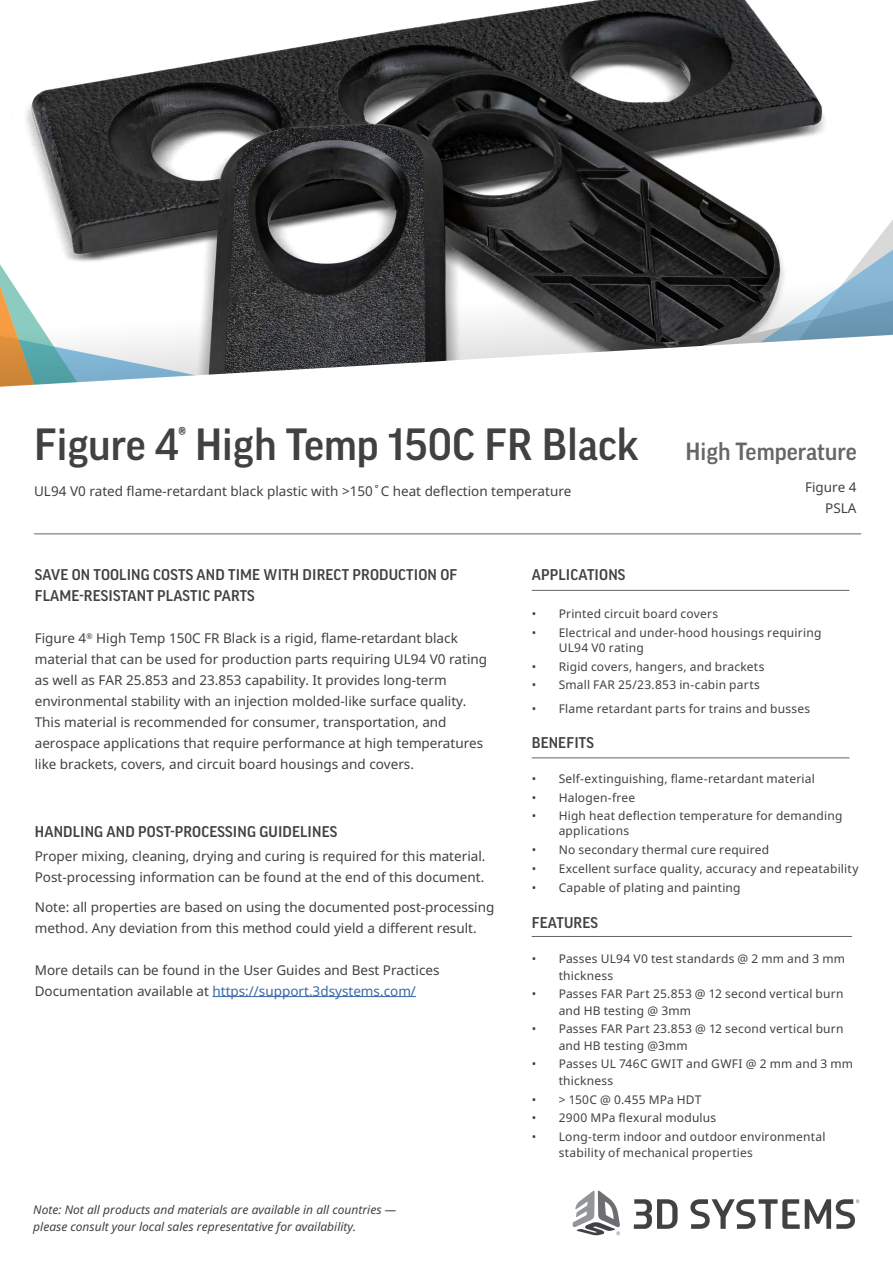
<style>
.page{position:relative;width:893px;height:1263px;background:#fff}
.page>*{position:absolute;margin:0;border:0;box-sizing:border-box;transform-origin:0 0}
.t1{font:500 43.5px "Good Pro";color:#414042}
.t2{font:500 24px "Good Pro";color:#666}
.t3{font:500 15px "Good Pro";letter-spacing:.01em;color:#414042}
.t4{font:13.5px/21px "Noto Sans";color:#414042}
.t5{font:12px/16.5px "Noto Sans";letter-spacing:.02em;color:#414042}
.t6{font:italic 12px/16.5px "Noto Sans";color:#414042}
.s1{color:#3a68a5}
</style>
<div class="page">
<img style="left:26px;top:0;width:799px;height:254px">
<svg style="left:26px;top:239px;width:192px;height:15px"></svg>
<svg style="left:690px;top:184px;width:203px;height:70px"></svg>
<hr style="left:34px;top:534px;width:827px;height:1px;background:#636466">
<svg style="left:634px;top:1199px;width:43px;height:30px"></svg>
<svg style="left:690px;top:1199px;width:169px;height:30px"></svg>
<svg style="left:573px;top:1191px;width:47px;height:44px"></svg>
<svg style="left:0;top:254px;width:893px;height:133px"></svg>
<hr style="left:532px;top:590px;width:317px;height:1px;background:#636466">
<hr style="left:212px;top:996px;width:204px;height:1px;background:#3a68a5">
<hr style="left:532px;top:758px;width:317px;height:1px;background:#636466">
<hr style="left:532px;top:936px;width:320px;height:1px;background:#636466">
<h1 class="t1" style="left:34px;top:419px;width:606px">Figure 4<sup>®</sup> High Temp 150C FR Black</h1>
<h2 class="t2" style="left:685px;top:437px;width:173px">High Temperature</h2>
<p class="t4" style="left:34px;top:480px;width:539px">UL94 V0 rated flame-retardant black plastic with &gt;150˚C heat deflection temperature</p>
<p class="t4" style="left:805px;top:476px;width:53px;text-align:right">Figure 4<br>PSLA</p>
<p class="t3" style="left:35px;top:566px;width:424px">SAVE ON TOOLING COSTS AND TIME WITH DIRECT PRODUCTION OF</p>
<p class="t3" style="left:532px;top:566px;width:95px">APPLICATIONS</p>
<p class="t3" style="left:35px;top:587px;width:221px">FLAME-RESISTANT PLASTIC PARTS</p>
<p class="t4" style="left:35px;top:627px;width:454px">Figure 4<sup>®</sup> High Temp 150C FR Black is a rigid, flame-retardant black material that can be used for production parts requiring UL94 V0 rating as well as FAR 25.853 and 23.853 capability. It provides long-term environmental stability with an injection molded-like surface quality.<br>This material is recommended for consumer, transportation, and aerospace applications that require performance at high temperatures like brackets, covers, and circuit board housings and covers.</p>
<p class="t5" style="left:532px;top:605px;width:188px">• Printed circuit board covers</p>
<p class="t5" style="left:559px;top:625px;width:264px;line-height:15px;text-indent:-27px">• Electrical and under-hood housings requiring<br>UL94 V0 rating</p>
<p class="t5" style="left:532px;top:658px;width:234px">• Rigid covers, hangers, and brackets</p>
<p class="t5" style="left:532px;top:676px;width:230px">• Small FAR 25/23.853 in-cabin parts</p>
<p class="t5" style="left:532px;top:700px;width:280px">• Flame retardant parts for trains and busses</p>
<p class="t3" style="left:532px;top:734px;width:64px">BENEFITS</p>
<p class="t5" style="left:532px;top:770px;width:285px">• Self-extinguishing, flame-retardant material</p>
<p class="t5" style="left:532px;top:789px;width:105px">• Halogen-free</p>
<p class="t5" style="left:559px;top:808px;width:285px;line-height:15px;text-indent:-27px">• High heat deflection temperature for demanding applications</p>
<p class="t5" style="left:532px;top:841px;width:239px">• No secondary thermal cure required</p>
<p class="t5" style="left:532px;top:860px;width:328px">• Excellent surface quality, accuracy and repeatability</p>
<p class="t5" style="left:532px;top:879px;width:210px">• Capable of plating and painting</p>
<p class="t3" style="left:35px;top:823px;width:304px">HANDLING AND POST-PROCESSING GUIDELINES</p>
<p class="t4" style="left:35px;top:845px;width:452px">Proper mixing, cleaning, drying and curing is required for this material.<br>Post-processing information can be found at the end of this document.</p>
<p class="t4" style="left:35px;top:896px;width:461px">Note: all properties are based on using the documented post-processing method. Any deviation from this method could yield a different result.</p>
<p class="t4" style="left:35px;top:959px;width:406px">More details can be found in the User Guides and Best Practices<br>Documentation available at <span class="s1">https://support.3dsystems.com/</span></p>
<p class="t3" style="left:532px;top:914px;width:68px">FEATURES</p>
<p class="t5" style="left:559px;top:950px;width:288px;text-indent:-27px">• Passes UL94 V0 test standards @ 2 mm and 3 mm thickness</p>
<p class="t5" style="left:559px;top:985px;width:286px;text-indent:-27px">• Passes FAR Part 25.853 @ 12 second vertical burn and HB testing @ 3mm</p>
<p class="t5" style="left:559px;top:1020px;width:286px;text-indent:-27px">• Passes FAR Part 23.853 @ 12 second vertical burn and HB testing @3mm</p>
<p class="t5" style="left:559px;top:1055px;width:296px;text-indent:-27px">• Passes UL 746C GWIT and GWFI @ 2 mm and 3 mm thickness</p>
<p class="t5" style="left:532px;top:1091px;width:171px">• &gt; 150C @ 0.455 MPa HDT</p>
<p class="t5" style="left:532px;top:1109px;width:186px">• 2900 MPa flexural modulus</p>
<p class="t5" style="left:559px;top:1128px;width:268px;text-indent:-27px">• Long-term indoor and outdoor environmental stability of mechanical properties</p>
<p class="t6" style="left:33px;top:1201px;width:364px">Note: Not all products and materials are available in all countries — please consult your local sales representative for availability.</p>
</div>
